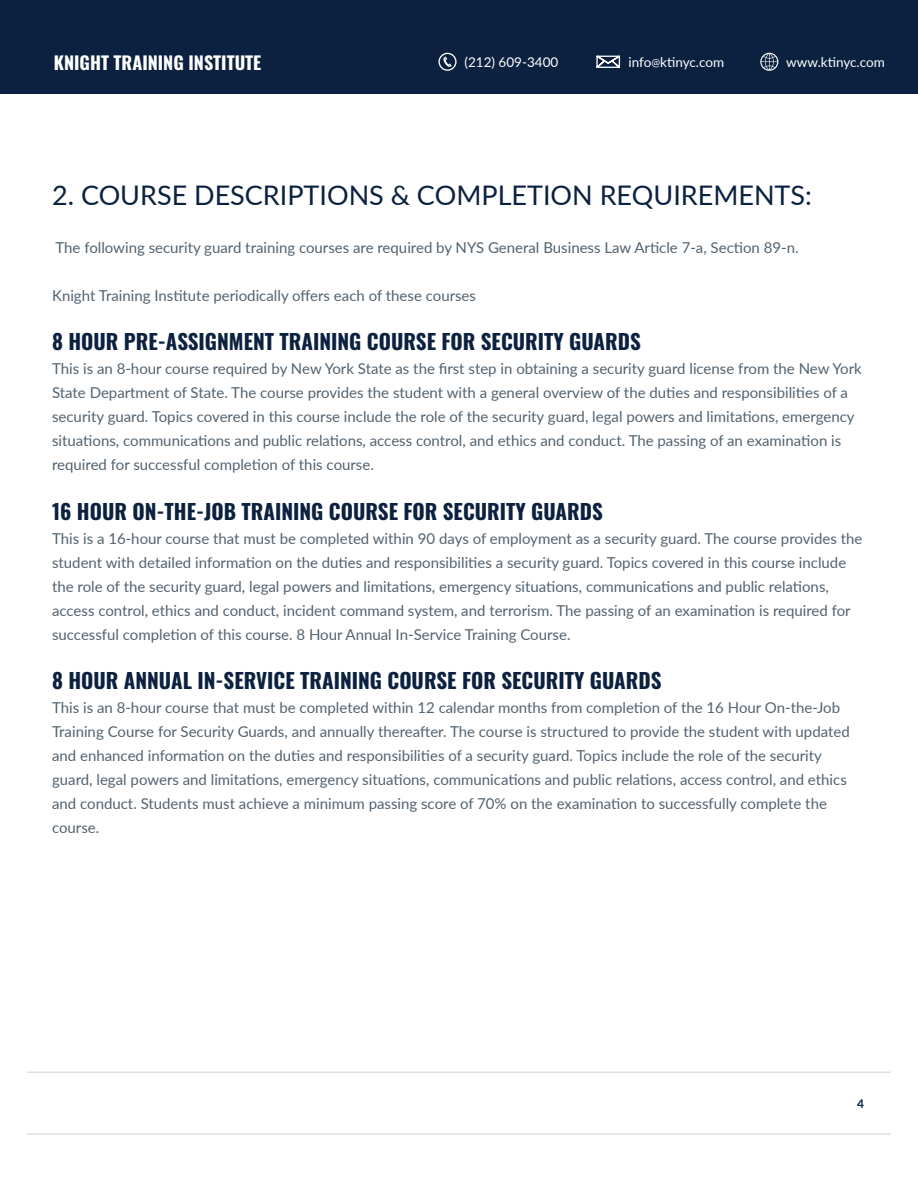
<style>
.page{position:relative;width:918px;height:1188px;background:#fff}
.page>*{position:absolute;margin:0;border:0;box-sizing:border-box;transform-origin:0 0}
.CHAPTER_TITLE4{font:27px "Lato";color:#0b213f}
.CHAPTER_TITLE{font:700 21px "Oswald";color:#0b213f}
.t1{font:700 18px "Oswald";color:#fff}
.body_text_2{font:15px/24px "Lato";color:#52626f}
.t2{font:13.5px "Lato";color:#fff}
.t3{font:700 12px "Lato";color:#0b213f}
.s1{font-size:10.5px}
</style>
<div class="page">
<div style="left:0;top:0;width:918px;height:94px;background:#0b213f"></div>
<hr style="left:27px;top:1072px;width:864px;height:1px;background:#d1d2d4">
<hr style="left:27px;top:1134px;width:864px;height:1px;background:#d1d2d4">
<svg style="left:443px;top:57px;width:9px;height:10px"></svg>
<div style="left:438px;top:53px;width:19px;height:18px;border:1px solid #fff;border-radius:50%"></div>
<svg style="left:760px;top:53px;width:18px;height:18px"></svg>
<svg style="left:596px;top:55px;width:25px;height:13px"></svg>
<p class="t1" style="left:54px;top:54px;width:209px">KNIGHT TRAINING INSTITUTE</p>
<p class="t2" style="left:464px;top:53px;width:95px">(212) 609-3400</p>
<p class="t2" style="left:629px;top:53px;width:97px">info<span class="s1">@</span>ktinyc.com</p>
<p class="t2" style="left:786px;top:53px;width:100px">www.ktinyc.com</p>
<p class="CHAPTER_TITLE4" style="left:52px;top:175px;width:761px">2. COURSE DESCRIPTIONS &amp; COMPLETION REQUIREMENTS:</p>
<p class="body_text_2" style="left:55px;top:234px;width:745px">The following security guard training courses are required by NYS General Business Law Article 7-a, Section 89-n.</p>
<p class="body_text_2" style="left:52px;top:282px;width:425px">Knight Training Institute periodically offers each of these courses</p>
<p class="CHAPTER_TITLE" style="left:52px;top:331px;width:590px">8 HOUR PRE-ASSIGNMENT TRAINING COURSE FOR SECURITY GUARDS</p>
<p class="body_text_2" style="left:52px;top:356px;width:811px">This is an 8-hour course required by New York State as the first step in obtaining a security guard license from the New York State Department of State. The course provides the student with a general overview of the duties and responsibilities of a security guard. Topics covered in this course include the role of the security guard, legal powers and limitations, emergency situations, communications and public relations, access control, and ethics and conduct. The passing of an examination is required for successful completion of this course.</p>
<p class="CHAPTER_TITLE" style="left:52px;top:500px;width:552px">16 HOUR ON-THE-JOB TRAINING COURSE FOR SECURITY GUARDS</p>
<p class="body_text_2" style="left:52px;top:525px;width:812px">This is a 16-hour course that must be completed within 90 days of employment as a security guard. The course provides the student with detailed information on the duties and responsibilities a security guard. Topics covered in this course include the role of the security guard, legal powers and limitations, emergency situations, communications and public relations, access control, ethics and conduct, incident command system, and terrorism. The passing of an examination is required for successful completion of this course. 8 Hour Annual In-Service Training Course.</p>
<p class="CHAPTER_TITLE" style="left:52px;top:670px;width:611px">8 HOUR ANNUAL IN-SERVICE TRAINING COURSE FOR SECURITY GUARDS</p>
<p class="body_text_2" style="left:52px;top:695px;width:799px">This is an 8-hour course that must be completed within 12 calendar months from completion of the 16 Hour On-the-Job Training Course for Security Guards, and annually thereafter. The course is structured to provide the student with updated and enhanced information on the duties and responsibilities of a security guard. Topics include the role of the security guard, legal powers and limitations, emergency situations, communications and public relations, access control, and ethics and conduct. Students must achieve a minimum passing score of 70% on the examination to successfully complete the course.</p>
<p class="t3" style="left:857px;top:1095px;width:8px">4</p>
</div>
